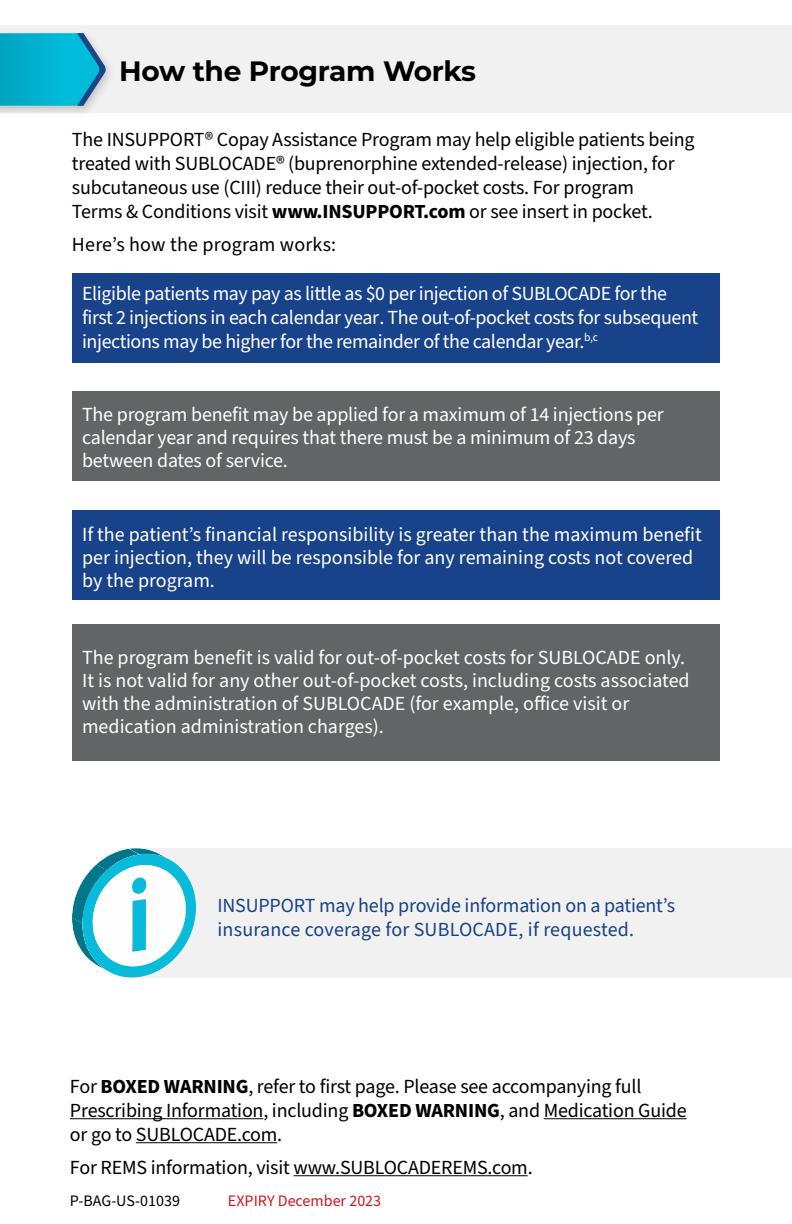
<style>
.page{position:relative;width:792px;height:1224px;background:#fff}
.page>*{position:absolute;margin:0;border:0;box-sizing:border-box;transform-origin:0 0}
.t1{font:700 28px "Montserrat";letter-spacing:-.01em;color:#000}
.t2{font:20px/23px "Source Sans Pro";letter-spacing:-.01em;color:#fff}
.t3{font:20px/24px "Source Sans Pro";letter-spacing:-.01em;color:#000}
.t4{font:20px/24px "Source Sans Pro";letter-spacing:-.01em;color:#184289}
.t5{font:20px "Source Sans Pro";letter-spacing:.01em;color:#000}
.t6{font:16px "Source Sans Pro";color:#ce171e}
.t7{font:16px "Source Sans Pro";color:#000}
.s1{font-weight:700}
</style>
<div class="page">
<div style="left:0;top:26px;width:792px;height:87px;background:#f1f1f2"></div>
<svg style="left:0;top:33px;width:106px;height:73px;background:#1ab1ce"></svg>
<div style="left:72px;top:510px;width:648px;height:90px;background:#184289"></div>
<div style="left:72px;top:624px;width:648px;height:137px;background:#636466"></div>
<div style="left:72px;top:391px;width:648px;height:90px;background:#636466"></div>
<div style="left:72px;top:273px;width:648px;height:90px;background:#184289"></div>
<div style="left:121px;top:848px;width:671px;height:130px;background:#f1f1f2"></div>
<hr style="left:70px;top:1118px;width:193px;height:1px;background:#000">
<hr style="left:544px;top:1118px;width:143px;height:1px;background:#000">
<hr style="left:136px;top:1142px;width:141px;height:1px;background:#000">
<hr style="left:294px;top:1175px;width:234px;height:1px;background:#000">
<svg style="left:72px;top:848px;width:124px;height:129px"></svg>
<h1 class="t1" style="left:119px;top:50px;width:358px">How the Program Works</h1>
<p class="t3" style="left:72px;top:128px;width:624px">The INSUPPORT® Copay Assistance Program may help eligible patients being treated with SUBLOCADE® (buprenorphine extended-release) injection, for subcutaneous use (CIII) reduce their out-of-pocket costs. For program<br>Terms &amp; Conditions visit <span class="s1">www.INSUPPORT.com</span> or see insert in pocket.</p>
<p class="t5" style="left:72px;top:231px;width:266px">Here’s how the program works:</p>
<h1 class="t2" style="left:82px;top:282px;width:618px;line-height:24px">Eligible patients may pay as little as $0 per injection of SUBLOCADE for the first 2 injections in each calendar year. The out-of-pocket costs for subsequent injections may be higher for the remainder of the calendar year.<sup>b,c</sup></h1>
<h2 class="t2" style="left:82px;top:404px;width:583px">The program benefit may be applied for a maximum of 14 injections per calendar year and requires that there must be a minimum of 23 days between dates of service.</h2>
<h3 class="t2" style="left:82px;top:523px;width:621px">If the patient’s financial responsibility is greater than the maximum benefit per injection, they will be responsible for any remaining costs not covered by the program.</h3>
<h4 class="t2" style="left:82px;top:647px;width:609px">The program benefit is valid for out-of-pocket costs for SUBLOCADE only.<br>It is not valid for any other out-of-pocket costs, including costs associated with the administration of SUBLOCADE (for example, office visit or medication administration charges).</h4>
<h5 class="t4" style="left:218px;top:894px;width:459px">INSUPPORT may help provide information on a patient’s insurance coverage for SUBLOCADE, if requested.</h5>
<p class="t3" style="left:70px;top:1075px;width:618px">For <span class="s1">BOXED WARNING</span>, refer to first page. Please see accompanying full<br>Prescribing Information, including <span class="s1">BOXED WARNING</span>, and Medication Guide or go to SUBLOCADE.com.</p>
<p class="t3" style="left:70px;top:1156px;width:464px">For REMS information, visit www.SUBLOCADEREMS.com.</p>
<p class="t7" style="left:70px;top:1190px;width:111px">P-BAG-US-01039</p>
<p class="t6" style="left:228px;top:1190px;width:155px">EXPIRY December 2023</p>
</div>
